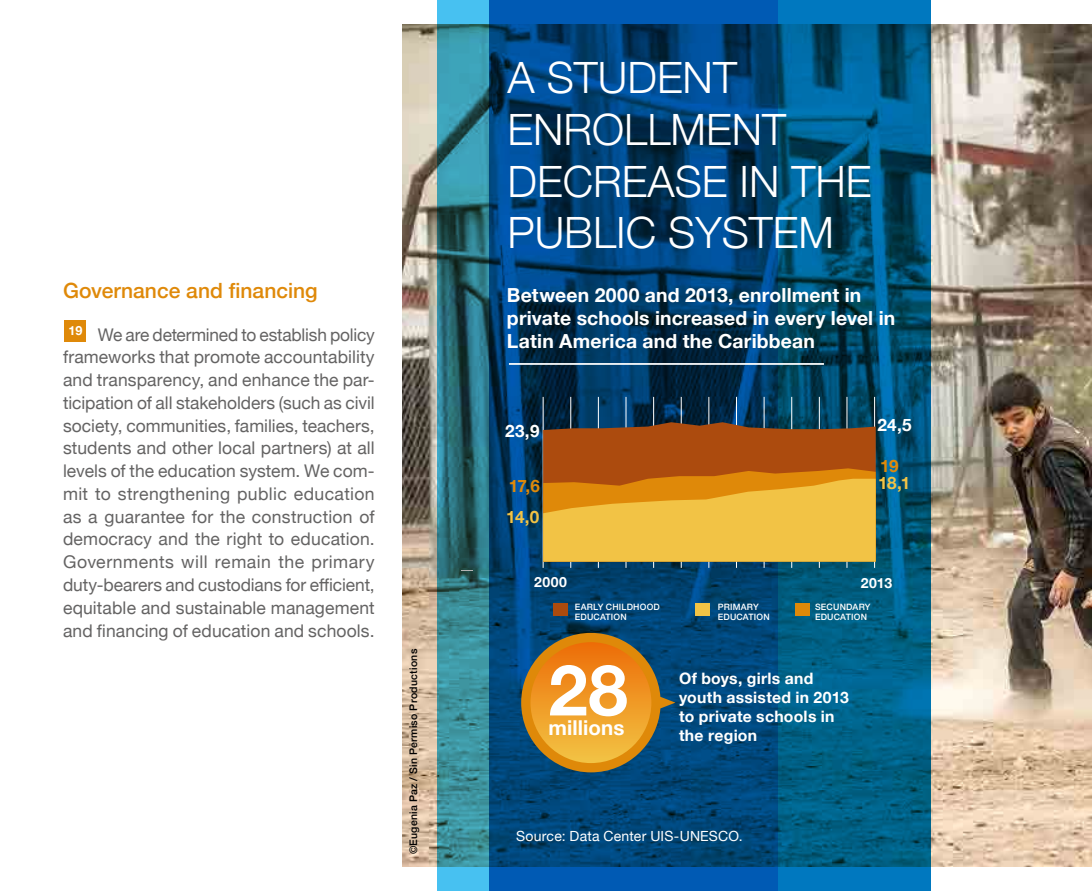
<style>
.page{position:relative;width:1092px;height:891px;background:#fff}
.page>*{position:absolute;margin:0;border:0;box-sizing:border-box;transform-origin:0 0}
.t1{font:700 70.7px "Helvetica Neue";color:#fff}
.t2{font:300 43.23px/51.8px "Helvetica Neue";color:#fff}
.t3{font:500 21px "Helvetica Neue";color:#df8909}
.t4{font:700 20.47px "Helvetica Neue";letter-spacing:.005em;color:#fff}
.t5{font:700 19.43px/23.3px "Helvetica Neue";letter-spacing:.01em;color:#fff}
.t6{font:17.5px/22.8px "Helvetica Neue";letter-spacing:.005em;color:#646363;text-align:justify}
.t7{font:700 17.15px "Helvetica Neue";color:#fff}
.t8{font:700 17.15px "Helvetica Neue";color:#f2c345}
.t9{font:700 17.15px "Helvetica Neue";color:#df8909}
.t10{font:700 15.75px/18.9px "Helvetica Neue";letter-spacing:.02em;color:#fff}
.t11{font:14px "Helvetica Neue";letter-spacing:.015em;color:#fff}
.t12{font:700 14px "Helvetica Neue";letter-spacing:.035em;color:#fff}
.t13{font:700 12.6px "Helvetica Neue";color:#fff}
.t14{font:500 10.5px "Helvetica Neue";letter-spacing:.025em;color:#000}
.t15{font:500 8.75px/10.5px "Helvetica Neue";letter-spacing:.025em;color:#fff}
</style>
<div class="page">
<div style="left:64px;top:320px;width:22px;height:22px;background:#df8909"></div>
<img style="left:402px;top:25px;width:689px;height:841px">
<svg style="left:777px;top:0;width:154px;height:890px;background:#005980"></svg>
<svg style="left:437px;top:0;width:340px;height:890px;background:#094d79"></svg>
<hr style="left:509px;top:363px;width:314px;height:2px;background:#fff">
<hr style="left:542px;top:397px;width:1px;height:171px;background:#fff">
<hr style="left:570px;top:397px;width:1px;height:171px;background:#fff">
<hr style="left:598px;top:397px;width:1px;height:171px;background:#fff">
<hr style="left:625px;top:397px;width:1px;height:171px;background:#fff">
<hr style="left:653px;top:397px;width:1px;height:171px;background:#fff">
<hr style="left:680px;top:397px;width:1px;height:171px;background:#fff">
<hr style="left:708px;top:397px;width:1px;height:171px;background:#fff">
<hr style="left:736px;top:397px;width:1px;height:171px;background:#fff">
<hr style="left:763px;top:397px;width:1px;height:171px;background:#fff">
<hr style="left:791px;top:397px;width:1px;height:171px;background:#fff">
<hr style="left:818px;top:397px;width:1px;height:171px;background:#fff">
<hr style="left:846px;top:397px;width:1px;height:171px;background:#fff">
<hr style="left:874px;top:397px;width:1px;height:171px;background:#fff">
<svg style="left:461px;top:570px;width:12px;height:1px"></svg>
<svg style="left:543px;top:422px;width:332px;height:46px;background:#9a4916"></svg>
<svg style="left:543px;top:468px;width:332px;height:93px;background:#e7ac33"></svg>
<div style="left:553px;top:603px;width:14px;height:12px;background:#ac4b0e"></div>
<div style="left:694px;top:603px;width:15px;height:12px;background:#f2c345"></div>
<div style="left:795px;top:603px;width:14px;height:12px;background:#df8909"></div>
<div style="left:521px;top:632px;width:139px;height:140px;background:#df8909;border-radius:68px"></div>
<div style="left:530px;top:642px;width:121px;height:121px;background:linear-gradient(to bottom,#ed6d07,#f3c444);border-radius:60px"></div>
<p class="t3" style="left:63px;top:273px;width:256px">Governance and financing</p>
<p class="t6" style="left:63px;top:324px;width:313px;text-indent:35px">We are determined to establish policy frameworks that promote accountability and transparency, and enhance the par&shy;ticipation of all stakeholders (such as civil society, communities, families, teachers, students and other local partners) at all levels of the education system. We com&shy;mit to strengthening public education as a guarantee for the construction of democracy and the right to education.<br>Governments will remain the primary duty-bearers and custodians for efficient, equitable and sustainable management and financing of education and schools.</p>
<p class="t13" style="left:68px;top:320px;width:16px">19</p>
<p class="t14" style="left:405px;top:854px;width:207px;rotate:-90deg">©Eugenia Paz / Sin Permiso Productions</p>
<h2 class="t2" style="left:507px;top:49px;width:365px">A STUDENT<br>ENROLLMENT<br>DECREASE IN THE<br>PUBLIC SYSTEM</h2>
<p class="t5" style="left:507px;top:284px;width:390px">Between 2000 and 2013, enrollment in private schools increased in every level in<br>Latin America and the Caribbean</p>
<p class="t7" style="left:505px;top:418px;width:36px">23,9</p>
<p class="t7" style="left:877px;top:412px;width:36px">24,5</p>
<p class="t9" style="left:880px;top:452px;width:20px">19</p>
<p class="t9" style="left:508px;top:472px;width:33px">17,6</p>
<p class="t8" style="left:878px;top:469px;width:34px">18,1</p>
<p class="t8" style="left:506px;top:503px;width:34px">14,0</p>
<p class="t12" style="left:534px;top:571px;width:34px">2000</p>
<p class="t12" style="left:860px;top:572px;width:33px">2013</p>
<p class="t15" style="left:574px;top:601px;width:87px">EARLY CHILDHOOD<br>EDUCATION</p>
<h1 class="t1" style="left:548px;top:634px;width:81px">28</h1>
<p class="t4" style="left:548px;top:712px;width:78px">millions</p>
<p class="t15" style="left:717px;top:601px;width:53px">PRIMARY<br>EDUCATION</p>
<p class="t15" style="left:815px;top:601px;width:57px">SECUNDARY<br>EDUCATION</p>
<p class="t10" style="left:679px;top:669px;width:171px">Of boys, girls and youth assisted in 2013 to private schools in the region</p>
<p class="t11" style="left:516px;top:825px;width:228px">Source: Data Center UIS-UNESCO.</p>
</div>
